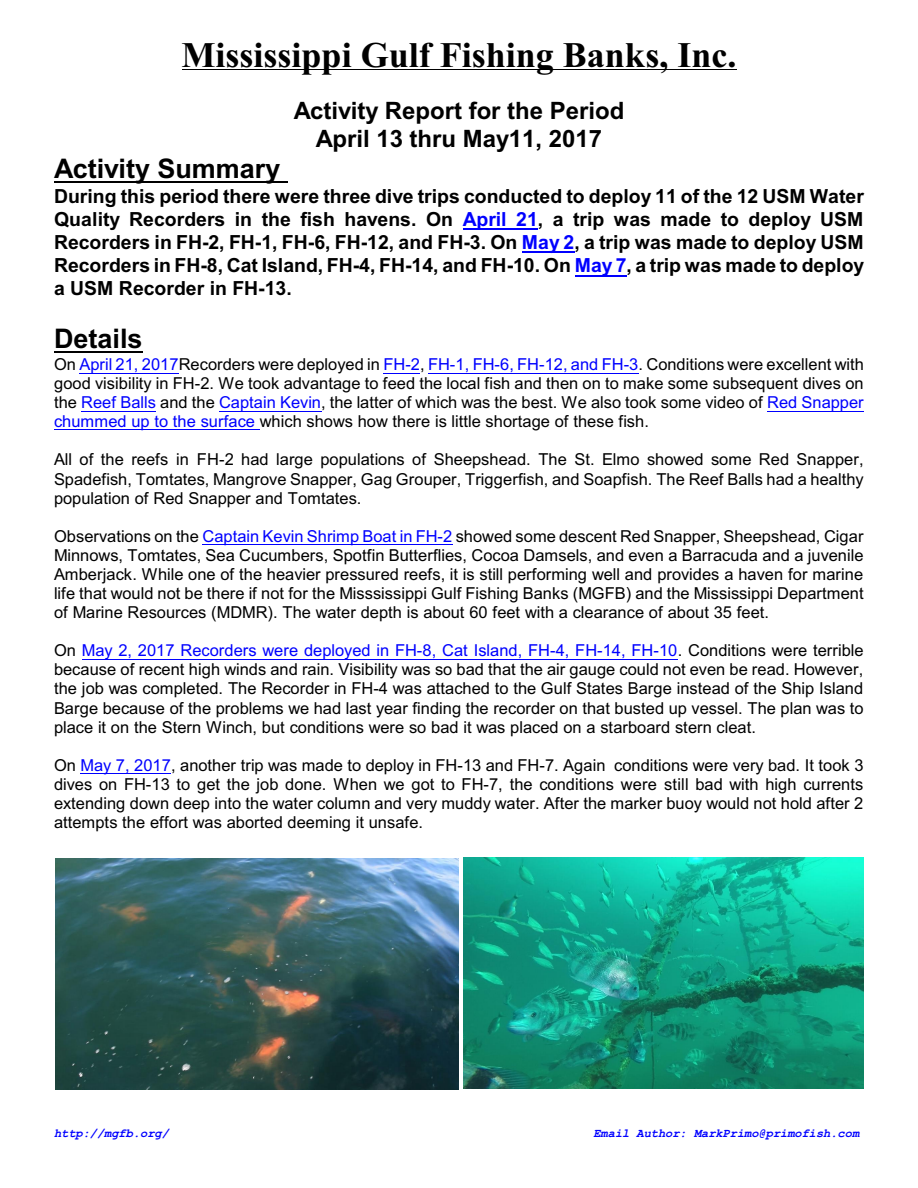
<style>
.page{position:relative;width:918px;height:1188px;background:#fff}
.page>*{position:absolute;margin:0;border:0;box-sizing:border-box;transform-origin:0 0}
.t1{font:700 36px "Times New Roman";color:#000}
.t2{font:700 27px "Arial";color:#000}
.t3{font:700 24px/28.2px "Arial";color:#000;text-align:center}
.t4{font:700 19.5px/23.1px "Arial";color:#000;text-align:justify}
.t5{font:16.5px/19px "Arial";color:#000;text-align:justify}
.t6{font:italic 700 12px "Courier New";color:#00f}
.s1{color:#00f}
</style>
<div class="page">
<img style="left:55px;top:859px;width:404px;height:230px">
<img style="left:464px;top:857px;width:400px;height:231px">
<hr style="left:182px;top:69px;width:555px;height:1px;background:#000">
<hr style="left:54px;top:181px;width:234px;height:1px;background:#000">
<hr style="left:463px;top:229px;width:75px;height:1px;background:#00f">
<hr style="left:522px;top:252px;width:52px;height:1px;background:#00f">
<hr style="left:575px;top:275px;width:52px;height:1px;background:#00f">
<hr style="left:54px;top:351px;width:88px;height:1px;background:#000">
<hr style="left:79px;top:373px;width:100px;height:1px;background:#00f">
<hr style="left:383px;top:373px;width:37px;height:1px;background:#00f">
<hr style="left:428px;top:373px;width:211px;height:1px;background:#00f">
<hr style="left:81px;top:411px;width:75px;height:1px;background:#00f">
<hr style="left:219px;top:411px;width:102px;height:1px;background:#00f">
<hr style="left:767px;top:411px;width:97px;height:1px;background:#00f">
<hr style="left:54px;top:429px;width:206px;height:1px;background:#00f">
<hr style="left:202px;top:544px;width:251px;height:1px;background:#00f">
<hr style="left:82px;top:659px;width:596px;height:1px;background:#00f">
<hr style="left:81px;top:773px;width:90px;height:1px;background:#00f">
<h1 class="t1" style="left:182px;top:42px;width:556px">Mississippi Gulf Fishing Banks, Inc.</h1>
<h3 class="t3" style="left:294px;top:98px;width:332px">Activity Report for the Period<br>April 13 thru May11, 2017</h3>
<h2 class="t2" style="left:54px;top:159px;width:228px">Activity Summary</h2>
<p class="t4" style="left:54px;top:186px;width:812px">During this period there were three dive trips conducted to deploy 11 of the 12 USM Water Quality Recorders in the fish havens. On <span class="s1">April 21</span>, a trip was made to deploy USM Recorders in FH-2, FH-1, FH-6, FH-12, and FH-3. On <span class="s1">May 2</span>, a trip was made to deploy USM Recorders in FH-8, Cat Island, FH-4, FH-14, and FH-10. On <span class="s1">May 7</span>, a trip was made to deploy a USM Recorder in FH-13.</p>
<h2 class="t2" style="left:54px;top:329px;width:90px">Details</h2>
<p class="t5" style="left:54px;top:356px;width:811px">On <span class="s1">April 21, 2017</span>Recorders were deployed in <span class="s1">FH-2</span>, <span class="s1">FH-1, FH-6, FH-12, and FH-3</span>. Conditions were excellent with good visibility in FH-2. We took advantage to feed the local fish and then on to make some subsequent dives on the <span class="s1">Reef Balls</span> and the <span class="s1">Captain Kevin</span>, the latter of which was the best. We also took some video of <span class="s1">Red Snapper chummed up to the surface</span> which shows how there is little shortage of these fish.</p>
<p class="t5" style="left:54px;top:452px;width:811px">All of the reefs in FH-2 had large populations of Sheepshead. The St. Elmo showed some Red Snapper, Spadefish, Tomtates, Mangrove Snapper, Gag Grouper, Triggerfish, and Soapfish. The Reef Balls had a healthy population of Red Snapper and Tomtates.</p>
<p class="t5" style="left:54px;top:528px;width:811px">Observations on the <span class="s1">Captain Kevin Shrimp Boat in FH-2</span> showed some descent Red Snapper, Sheepshead, Cigar Minnows, Tomtates, Sea Cucumbers, Spotfin Butterflies, Cocoa Damsels, and even a Barracuda and a juvenile Amberjack. While one of the heavier pressured reefs, it is still performing well and provides a haven for marine life that would not be there if not for the Misssissippi Gulf Fishing Banks (MGFB) and the Mississippi Department of Marine Resources (MDMR). The water depth is about 60 feet with a clearance of about 35 feet.</p>
<p class="t5" style="left:54px;top:642px;width:811px">On <span class="s1">May 2, 2017 Recorders were deployed in FH-8, Cat Island, FH-4, FH-14, FH-10</span>. Conditions were terrible because of recent high winds and rain. Visibility was so bad that the air gauge could not even be read. However, the job was completed. The Recorder in FH-4 was attached to the Gulf States Barge instead of the Ship Island Barge because of the problems we had last year finding the recorder on that busted up vessel. The plan was to place it on the Stern Winch, but conditions were so bad it was placed on a starboard stern cleat.</p>
<p class="t5" style="left:54px;top:757px;width:811px">On <span class="s1">May 7, 2017</span>, another trip was made to deploy in FH-13 and FH-7. Again conditions were very bad. It took 3 dives on FH-13 to get the job done. When we got to FH-7, the conditions were still bad with high currents extending down deep into the water column and very muddy water. After the marker buoy would not hold after 2 attempts the effort was aborted deeming it unsafe.</p>
<p class="t6" style="left:54px;top:1129px;width:116px">http://mgfb.org/</p>
<p class="t6" style="left:593px;top:1129px;width:267px">Email Author: MarkPrimo@primofish.com</p>
</div>
